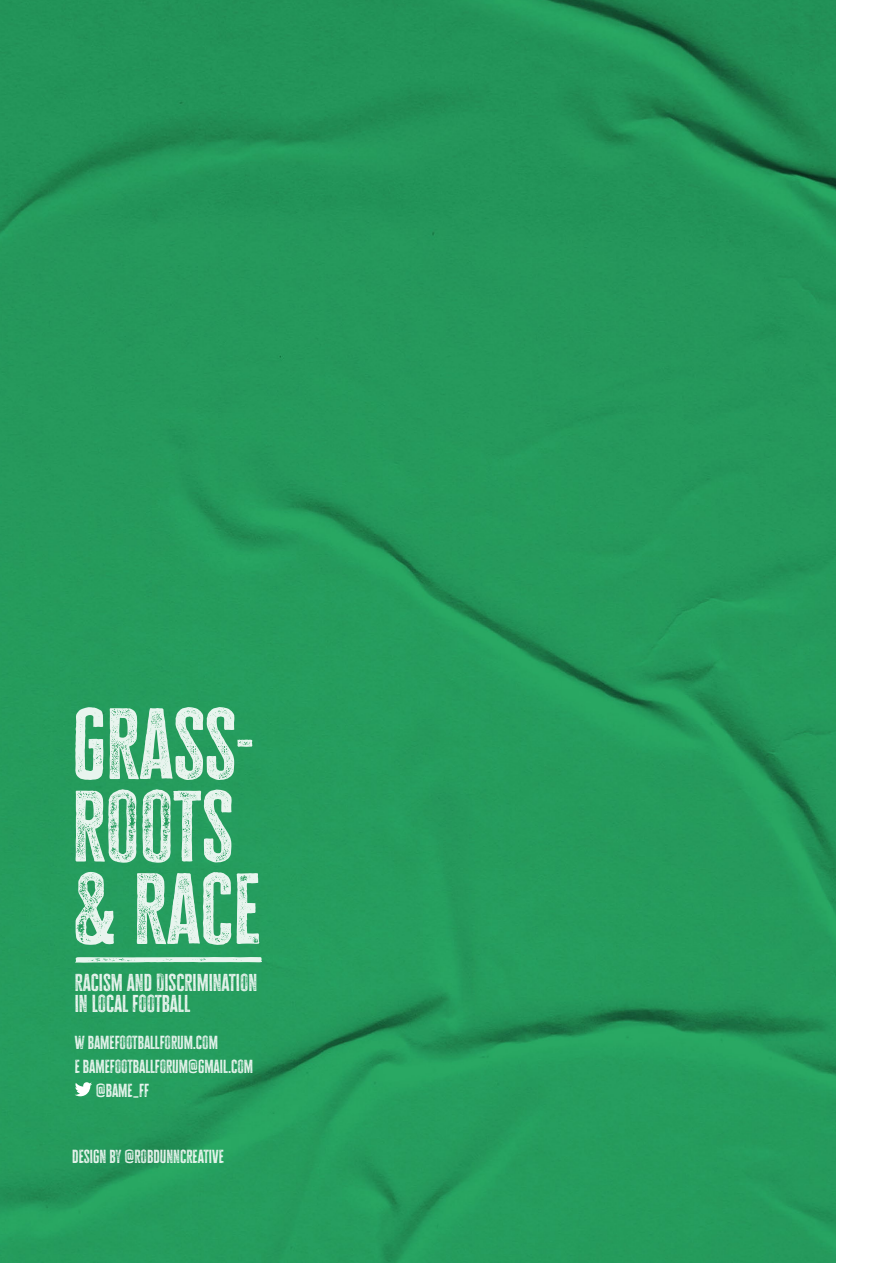
<style>
.page{position:relative;width:893px;height:1263px;background:#fff}
.page>*{position:absolute;margin:0;border:0;box-sizing:border-box;transform-origin:0 0}
.t1{font:82.5px/82.5px "Cheddar Gothic Rough";letter-spacing:-.005em;color:#fff}
.t2{font:19.95px/21px "Cheddar Gothic Rough";color:#fff}
.t3{font:15.45px "Cheddar Gothic Rough";color:#fff}
</style>
<div class="page">
<img style="left:0;top:0;width:836px;height:1263px">
<svg style="left:75px;top:957px;width:187px;height:6px"></svg>
<svg style="left:75px;top:1082px;width:17px;height:14px"></svg>
<h1 class="t1" style="left:72px;top:702px;width:190px">GRASS-<br>ROOTS &amp; RACE</h1>
<p class="t2" style="left:75px;top:972px;width:184px">RACISM AND DISCRIMINATION<br>IN LOCAL FOOTBALL</p>
<p class="t3" style="left:75px;top:1032px;width:145px">W BAMEFOOTBALLFORUM.COM</p>
<p class="t3" style="left:75px;top:1056px;width:180px">E BAMEFOOTBALLFORUM@GMAIL.COM</p>
<p class="t3" style="left:96px;top:1080px;width:55px">@BAME_FF</p>
<p class="t3" style="left:72px;top:1146px;width:153px">DESIGN BY @ROBDUNNCREATIVE</p>
</div>
